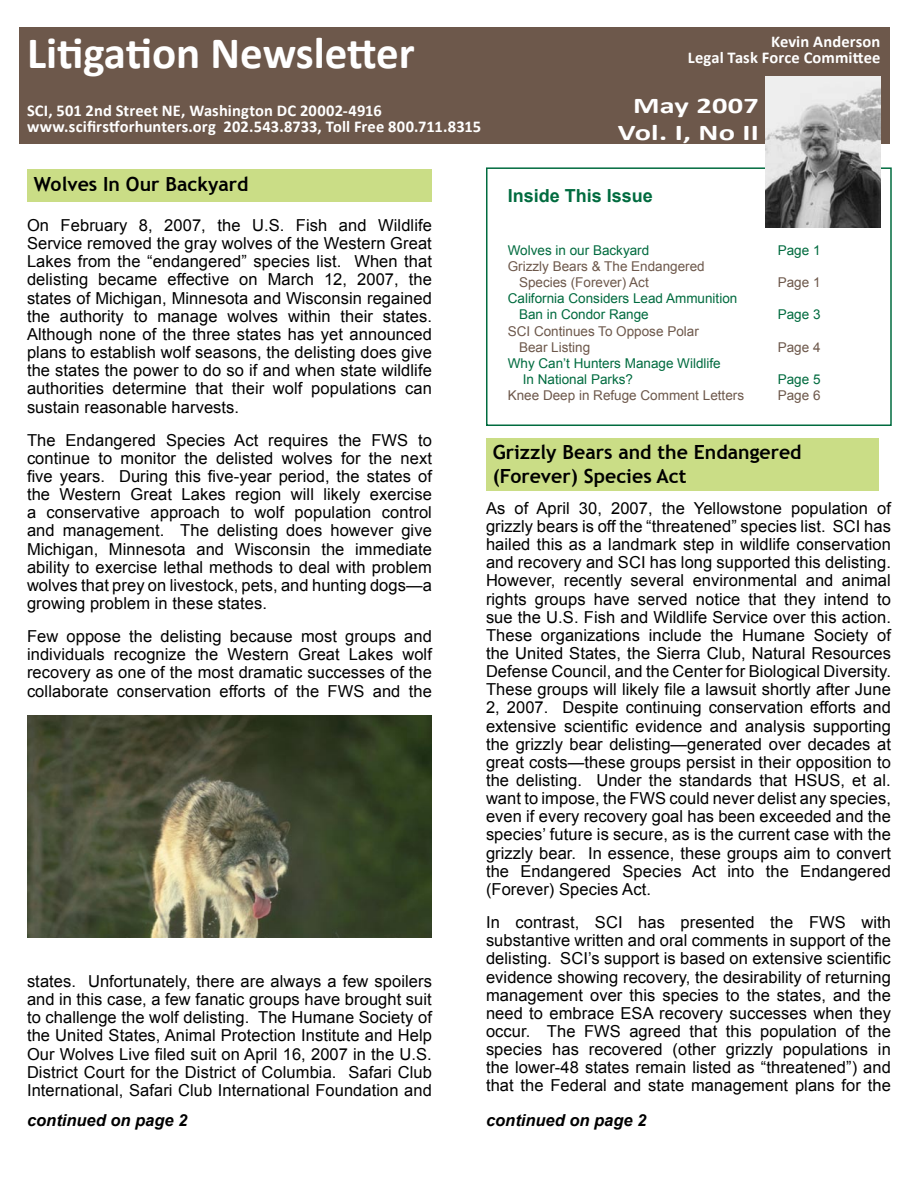
<style>
.page{position:relative;width:918px;height:1188px;background:#fff}
.page>*{position:absolute;margin:0;border:0;box-sizing:border-box;transform-origin:0 0}
.t1{font:700 45px "Calibri";color:#fff}
.t2{font:700 22.5px/27px "Calibri";letter-spacing:.01em;color:#fff;text-align:right;scale:1.35 1}
.t3{font:700 19.5px/23.4px "Trebuchet MS";color:#000}
.t4{font:700 18px "Arial";color:#006b3f}
.t5{font:16.5px/18.1px "Arial";letter-spacing:.005em;color:#000;text-align:justify}
.t6{font:700 16.5px/16.5px "Calibri";letter-spacing:.01em;color:#fff}
.t7{font:italic 700 16.5px "Arial";color:#000}
.t8{font:13.5px/16.2px "Arial";color:#006b3f}
.t9{font:13.5px/16.2px "Arial";color:#6d584b}
</style>
<div class="page">
<div style="left:20px;top:28px;width:870px;height:116px;background:#6d584b"></div>
<div style="left:486px;top:167px;width:406px;height:259px;border:2px solid #006b3f"></div>
<img style="left:766px;top:76px;width:114px;height:152px">
<div style="left:27px;top:170px;width:405px;height:32px;background:#cadd86"></div>
<div style="left:486px;top:438px;width:393px;height:52px;background:#cadd86"></div>
<img style="left:27px;top:715px;width:405px;height:222px">
<h1 class="t1" style="left:27px;top:25px;width:389px">Litigation Newsletter</h1>
<p class="t6" style="left:27px;top:101px;width:456px">SCI, 501 2nd Street NE, Washington DC 20002-4916 www.scifirstforhunters.org 202.543.8733, Toll Free 800.711.8315</p>
<p class="t6" style="left:688px;top:32px;width:194px;text-align:right">Kevin Anderson<br>Legal Task Force Committee</p>
<h2 class="t2" style="left:618px;top:91px;width:106px">May 2007<br>Vol. I, No II</h2>
<p class="t3" style="left:34px;top:172px;width:216px">Wolves In Our Backyard</p>
<p class="t5" style="left:27px;top:216px;width:406px">On February 8, 2007, the U.S. Fish and Wildlife Service removed the gray wolves of the Western Great Lakes from the “endangered” species list. When that delisting became effective on March 12, 2007, the states of Michigan, Minnesota and Wisconsin regained the authority to manage wolves within their states.<br>Although none of the three states has yet announced plans to establish wolf seasons, the delisting does give the states the power to do so if and when state wildlife authorities determine that their wolf populations can sustain reasonable harvests.</p>
<p class="t5" style="left:27px;top:431px;width:406px">The Endangered Species Act requires the FWS to continue to monitor the delisted wolves for the next five years. During this five-year period, the states of the Western Great Lakes region will likely exercise a conservative approach to wolf population control and management. The delisting does however give Michigan, Minnesota and Wisconsin the immediate ability to exercise lethal methods to deal with problem wolves that prey on livestock, pets, and hunting dogs—a growing problem in these states.</p>
<p class="t5" style="left:27px;top:627px;width:406px">Few oppose the delisting because most groups and individuals recognize the Western Great Lakes wolf recovery as one of the most dramatic successes of the collaborate conservation efforts of the FWS and the</p>
<p class="t5" style="left:27px;top:972px;width:406px">states. Unfortunately, there are always a few spoilers and in this case, a few fanatic groups have brought suit to challenge the wolf delisting. The Humane Society of the United States, Animal Protection Institute and Help Our Wolves Live filed suit on April 16, 2007 in the U.S.<br>District Court for the District of Columbia. Safari Club International, Safari Club International Foundation and</p>
<p class="t4" style="left:508px;top:184px;width:147px">Inside This Issue</p>
<p class="t8" style="left:508px;top:242px;width:143px">Wolves in our Backyard</p>
<p class="t8" style="left:778px;top:242px;width:44px">Page 1</p>
<p class="t9" style="left:519px;top:258px;width:187px;text-indent:-11px">Grizzly Bears &amp; The Endangered<br>Species (Forever) Act</p>
<p class="t9" style="left:778px;top:274px;width:44px">Page 1</p>
<p class="t8" style="left:519px;top:290px;width:220px;text-indent:-11px">California Considers Lead Ammunition<br>Ban in Condor Range</p>
<p class="t9" style="left:519px;top:323px;width:181px;text-indent:-11px">SCI Continues To Oppose Polar<br>Bear Listing</p>
<p class="t8" style="left:523px;top:355px;width:200px;text-indent:-15px">Why Can’t Hunters Manage Wildlife<br>In National Parks?</p>
<p class="t8" style="left:778px;top:307px;width:44px">Page 3</p>
<p class="t9" style="left:778px;top:339px;width:44px">Page 4</p>
<p class="t8" style="left:778px;top:371px;width:44px">Page 5</p>
<p class="t9" style="left:508px;top:388px;width:238px">Knee Deep in Refuge Comment Letters</p>
<p class="t9" style="left:778px;top:388px;width:44px">Page 6</p>
<p class="t3" style="left:493px;top:441px;width:310px">Grizzly Bears and the Endangered (Forever) Species Act</p>
<p class="t5" style="left:486px;top:499px;width:406px">As of April 30, 2007, the Yellowstone population of grizzly bears is off the “threatened” species list. SCI has hailed this as a landmark step in wildlife conservation and recovery and SCI has long supported this delisting.<br>However, recently several environmental and animal rights groups have served notice that they intend to sue the U.S. Fish and Wildlife Service over this action.<br>These organizations include the Humane Society of the United States, the Sierra Club, Natural Resources Defense Council, and the Center for Biological Diversity.<br>These groups will likely file a lawsuit shortly after June 2, 2007. Despite continuing conservation efforts and extensive scientific evidence and analysis supporting the grizzly bear delisting—generated over decades at great costs—these groups persist in their opposition to the delisting. Under the standards that HSUS, et al. want to impose, the FWS could never delist any species, even if every recovery goal has been exceeded and the species’ future is secure, as is the current case with the grizzly bear. In essence, these groups aim to convert the Endangered Species Act into the Endangered (Forever) Species Act.</p>
<p class="t5" style="left:486px;top:913px;width:407px">In contrast, SCI has presented the FWS with substantive written and oral comments in support of the delisting. SCI’s support is based on extensive scientific evidence showing recovery, the desirability of returning management over this species to the states, and the need to embrace ESA recovery successes when they occur. The FWS agreed that this population of the species has recovered (other grizzly populations in the lower-48 states remain listed as “threatened”) and that the Federal and state management plans for the</p>
<p class="t7" style="left:27px;top:1109px;width:162px">continued on page 2</p>
<p class="t7" style="left:486px;top:1109px;width:162px">continued on page 2</p>
</div>
